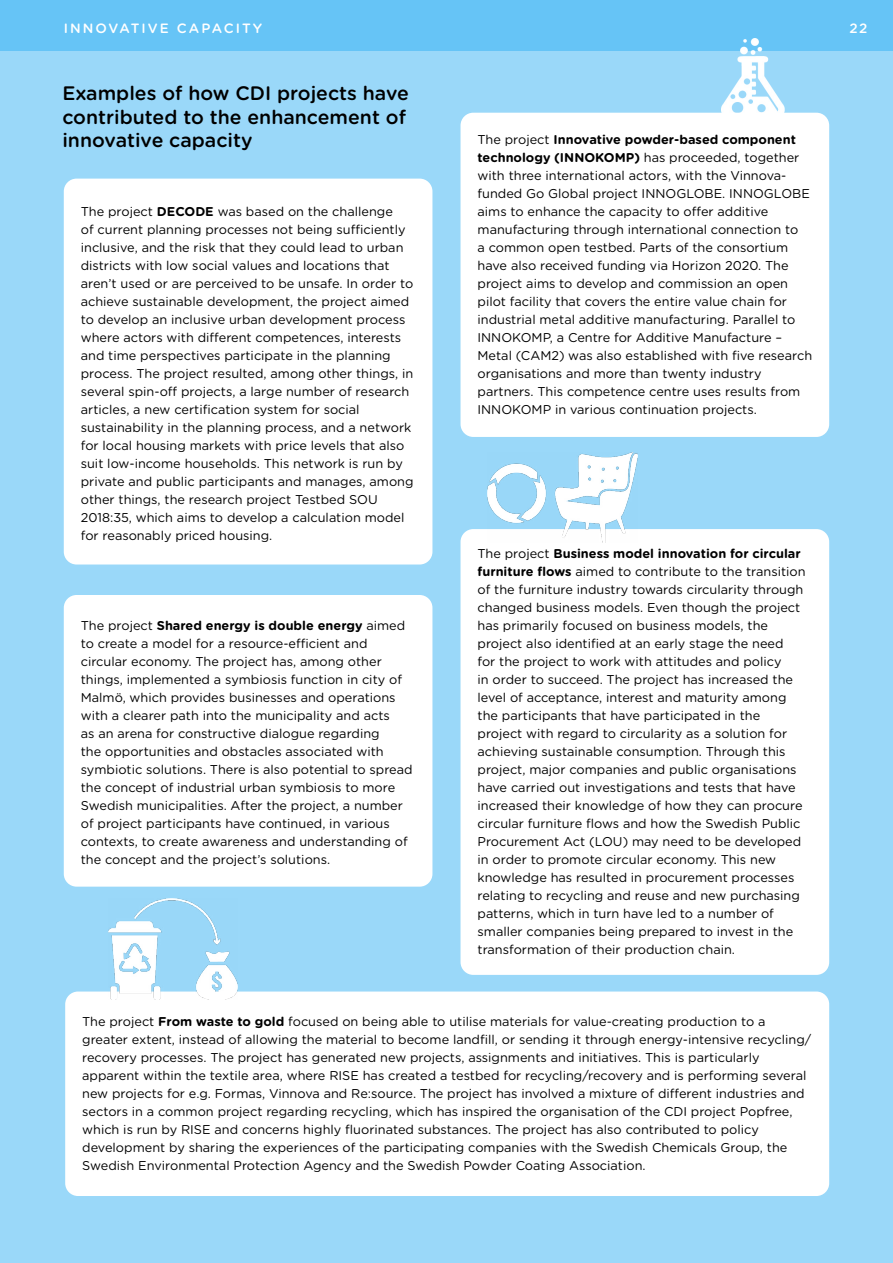
<style>
.page{position:relative;width:893px;height:1263px;background:#fff}
.page>*{position:absolute;margin:0;border:0;box-sizing:border-box;transform-origin:0 0}
.Rubrik_2__H2{font:500 19.5px/23.4px "Gotham Rounded";color:#000}
.t1{font:500 13.5px "Gotham Rounded";letter-spacing:.15em;color:#fff}
.Brödtext__P{font:12.75px/18px "Gotham Rounded";color:#000}
.s1{font-weight:700}
</style>
<div class="page">
<div style="left:0;top:0;width:893px;height:51px;background:#66c4f6"></div>
<div style="left:0;top:51px;width:893px;height:1212px;background:#9ad8f9"></div>
<div style="left:64px;top:179px;width:368px;height:385px;background:#fff;border-radius:13px"></div>
<div style="left:460px;top:113px;width:369px;height:324px;background:#fff;border-radius:13px"></div>
<div style="left:64px;top:595px;width:368px;height:292px;background:#fff;border-radius:13px"></div>
<div style="left:460px;top:529px;width:369px;height:446px;background:#fff;border-radius:13px"></div>
<img style="left:722px;top:38px;width:62px;height:75px">
<img style="left:487px;top:452px;width:151px;height:90px">
<div style="left:65px;top:991px;width:764px;height:205px;background:#fff;border-radius:13px"></div>
<img style="left:108px;top:898px;width:129px;height:101px">
<p class="t1" style="left:64px;top:19px;width:200px">INNOVATIVE CAPACITY</p>
<h2 class="Rubrik_2__H2" style="left:62px;top:81px;width:348px">Examples of how CDI projects have contributed to the enhancement of innovative capacity</h2>
<p class="Brödtext__P" style="left:81px;top:202px;width:334px">The project <span class="s1">DECODE</span> was based on the challenge<br>of current planning processes not being sufficiently inclusive, and the risk that they could lead to urban districts with low social values and locations that aren’t used or are perceived to be unsafe. In order to achieve sustainable development, the project aimed to develop an inclusive urban development process where actors with different competences, interests and time perspectives participate in the planning process. The project resulted, among other things, in several spin-off projects, a large number of research articles, a new certification system for social sustainability in the planning process, and a network for local housing markets with price levels that also suit low-income households. This network is run by private and public participants and manages, among other things, the research project Testbed SOU 2018:35, which aims to develop a calculation model for reasonably priced housing.</p>
<p class="Brödtext__P" style="left:81px;top:616px;width:333px">The project <span class="s1">Shared energy is double energy</span> aimed to create a model for a resource-efficient and circular economy. The project has, among other things, implemented a symbiosis function in city of Malmö, which provides businesses and operations with a clearer path into the municipality and acts<br>as an arena for constructive dialogue regarding<br>the opportunities and obstacles associated with symbiotic solutions. There is also potential to spread the concept of industrial urban symbiosis to more Swedish municipalities. After the project, a number of project participants have continued, in various contexts, to create awareness and understanding of the concept and the project’s solutions.</p>
<p class="Brödtext__P" style="left:477px;top:130px;width:336px">The project <span class="s1">Innovative powder-based component technology (INNOKOMP)</span> has proceeded, together with three international actors, with the Vinnova&shy;funded Go Global project INNOGLOBE. INNOGLOBE aims to enhance the capacity to offer additive manufacturing through international connection to<br>a common open testbed. Parts of the consortium have also received funding via Horizon 2020. The project aims to develop and commission an open pilot facility that covers the entire value chain for industrial metal additive manufacturing. Parallel to INNOKOMP, a Centre for Additive Manufacture – Metal (CAM2) was also established with five research organisations and more than twenty industry partners. This competence centre uses results from INNOKOMP in various continuation projects.</p>
<p class="Brödtext__P" style="left:477px;top:544px;width:330px">The project <span class="s1">Business model innovation for circular furniture flows</span> aimed to contribute to the transition of the furniture industry towards circularity through changed business models. Even though the project has primarily focused on business models, the project also identified at an early stage the need<br>for the project to work with attitudes and policy<br>in order to succeed. The project has increased the level of acceptance, interest and maturity among the participants that have participated in the project with regard to circularity as a solution for achieving sustainable consumption. Through this project, major companies and public organisations have carried out investigations and tests that have increased their knowledge of how they can procure circular furniture flows and how the Swedish Public Procurement Act (LOU) may need to be developed in order to promote circular economy. This new knowledge has resulted in procurement processes relating to recycling and reuse and new purchasing patterns, which in turn have led to a number of smaller companies being prepared to invest in the transformation of their production chain.</p>
<p class="Brödtext__P" style="left:82px;top:1012px;width:731px">The project <span class="s1">From waste to gold</span> focused on being able to utilise materials for value-creating production to a greater extent, instead of allowing the material to become landfill, or sending it through energy-intensive recycling/ recovery processes. The project has generated new projects, assignments and initiatives. This is particularly apparent within the textile area, where RISE has created a testbed for recycling/recovery and is performing several new projects for e.g. Formas, Vinnova and Re:source. The project has involved a mixture of different industries and sectors in a common project regarding recycling, which has inspired the organisation of the CDI project Popfree, which is run by RISE and concerns highly fluorinated substances. The project has also contributed to policy development by sharing the experiences of the participating companies with the Swedish Chemicals Group, the Swedish Environmental Protection Agency and the Swedish Powder Coating Association.</p>
<p class="t1" style="left:849px;top:19px;width:19px">22</p>
</div>
